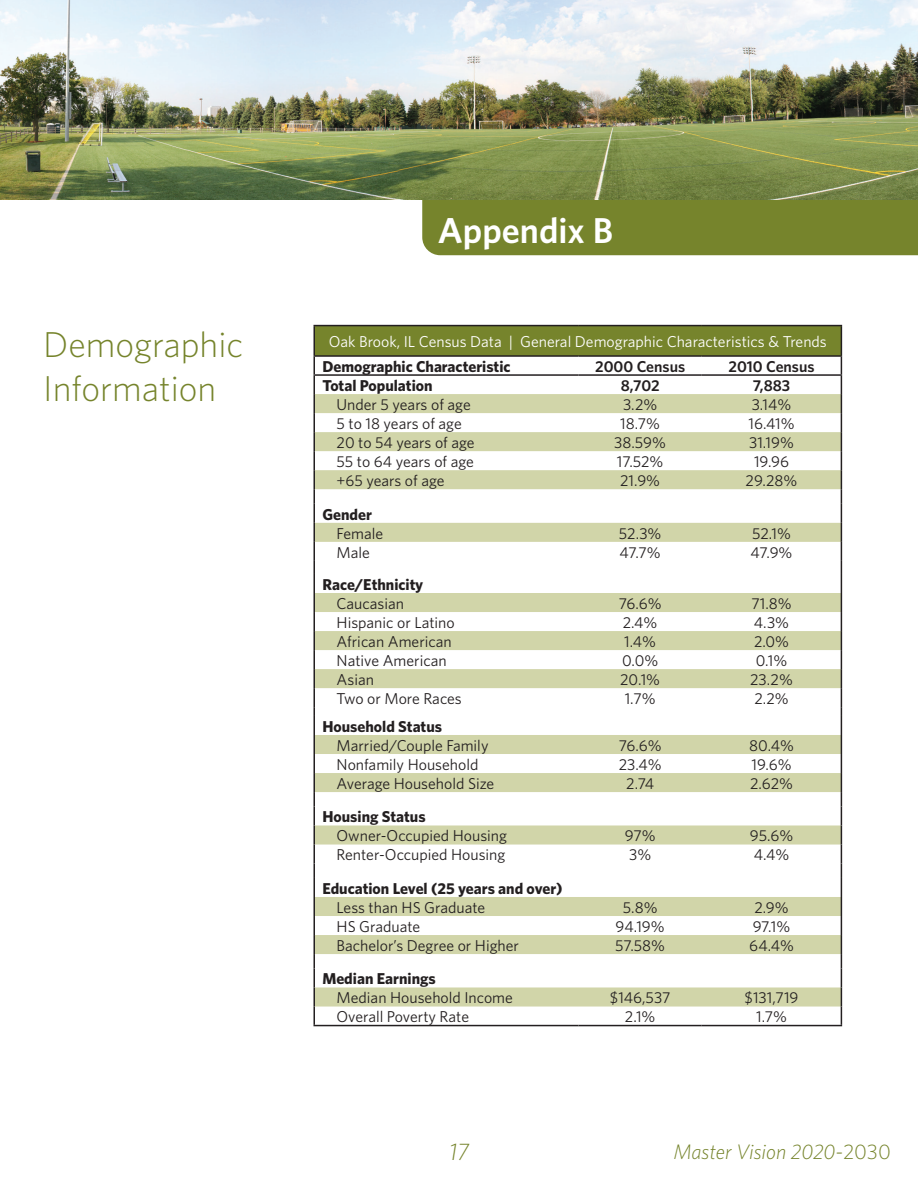
<style>
.page{position:relative;width:918px;height:1188px;background:#fff}
.page>*{position:absolute;margin:0;border:0;box-sizing:border-box;transform-origin:0 0}
.t1{font:300 36px/43.2px "Whitney";color:#76842c}
.t2{font:600 36px "Whitney";color:#fff}
.t3{font:italic 300 24px "Whitney";color:#76842c}
.t4{font:italic 300 21px "Whitney";color:#76842c}
.Body_Text{font:15.75px "Whitney";color:#231f20}
.Body_Text-2{font:700 15.75px "Whitney";color:#231f20}
.Body_Text-3{font:15.75px "Whitney";color:#fff}
.Body_Text-4{font:600 15.75px "Whitney";color:#231f20}
.s1{font-style:normal}
</style>
<div class="page">
<div style="left:422px;top:200px;width:496px;height:55px;background:#76842c"></div>
<img style="left:0;top:0;width:918px;height:200px">
<div style="left:314px;top:326px;width:527px;height:30px;background:#76842c"></div>
<svg style="left:315px;top:394px;width:526px;height:613px"></svg>
<hr style="left:313px;top:325px;width:266px;height:1px;background:#231f20">
<hr style="left:313px;top:326px;width:2px;height:29px;background:#231f20">
<hr style="left:579px;top:325px;width:123px;height:1px;background:#231f20">
<hr style="left:702px;top:325px;width:140px;height:1px;background:#231f20">
<hr style="left:313px;top:806px;width:2px;height:20px;background:#231f20">
<svg style="left:313px;top:826px;width:2px;height:142px"></svg>
<hr style="left:313px;top:968px;width:2px;height:20px;background:#231f20">
<svg style="left:313px;top:988px;width:2px;height:37px"></svg>
<hr style="left:313px;top:1025px;width:266px;height:1px;background:#231f20">
<hr style="left:579px;top:1025px;width:123px;height:1px;background:#231f20">
<hr style="left:702px;top:1025px;width:140px;height:1px;background:#231f20">
<hr style="left:313px;top:355px;width:266px;height:2px;background:#231f20">
<svg style="left:313px;top:357px;width:2px;height:449px"></svg>
<hr style="left:579px;top:355px;width:123px;height:2px;background:#231f20">
<hr style="left:702px;top:355px;width:140px;height:2px;background:#231f20">
<svg style="left:841px;top:326px;width:1px;height:699px"></svg>
<hr style="left:313px;top:374px;width:266px;height:2px;background:#231f20">
<hr style="left:579px;top:374px;width:123px;height:2px;background:#231f20">
<hr style="left:702px;top:374px;width:140px;height:2px;background:#231f20">
<p class="t1" style="left:43px;top:322px;width:202px">Demographic<br>Information</p>
<p class="t2" style="left:438px;top:206px;width:177px">Appendix B</p>
<p class="Body_Text-3" style="left:329px;top:331px;width:500px">Oak Brook, IL Census Data | General Demographic Characteristics &amp; Trends</p>
<p class="Body_Text-2" style="left:322px;top:356px;width:190px">Demographic Characteristic</p>
<p class="Body_Text-4" style="left:595px;top:356px;width:92px">2000 Census</p>
<p class="Body_Text-4" style="left:729px;top:356px;width:88px">2010 Census</p>
<p class="Body_Text-2" style="left:322px;top:375px;width:112px">Total Population</p>
<p class="Body_Text-4" style="left:621px;top:375px;width:41px">8,702</p>
<p class="Body_Text-4" style="left:753px;top:375px;width:39px">7,883</p>
<p class="Body_Text" style="left:337px;top:394px;width:136px">Under 5 years of age</p>
<p class="Body_Text" style="left:623px;top:394px;width:36px">3.2%</p>
<p class="Body_Text" style="left:752px;top:394px;width:41px">3.14%</p>
<p class="Body_Text" style="left:337px;top:413px;width:127px">5 to 18 years of age</p>
<p class="Body_Text" style="left:620px;top:413px;width:41px">18.7%</p>
<p class="Body_Text" style="left:749px;top:413px;width:48px">16.41%</p>
<p class="Body_Text" style="left:337px;top:432px;width:140px">20 to 54 years of age</p>
<p class="Body_Text" style="left:614px;top:432px;width:53px">38.59%</p>
<p class="Body_Text" style="left:749px;top:432px;width:46px">31.19%</p>
<p class="Body_Text" style="left:337px;top:451px;width:139px">55 to 64 years of age</p>
<p class="Body_Text" style="left:617px;top:451px;width:48px">17.52%</p>
<p class="Body_Text" style="left:754px;top:451px;width:37px">19.96</p>
<p class="Body_Text" style="left:337px;top:470px;width:110px">+65 years of age</p>
<p class="Body_Text" style="left:620px;top:470px;width:41px">21.9%</p>
<p class="Body_Text" style="left:746px;top:470px;width:53px">29.28%</p>
<p class="Body_Text-2" style="left:322px;top:504px;width:51px">Gender</p>
<p class="Body_Text" style="left:337px;top:523px;width:48px">Female</p>
<p class="Body_Text" style="left:619px;top:523px;width:44px">52.3%</p>
<p class="Body_Text" style="left:752px;top:523px;width:40px">52.1%</p>
<p class="Body_Text" style="left:337px;top:542px;width:35px">Male</p>
<p class="Body_Text" style="left:620px;top:542px;width:43px">47.7%</p>
<p class="Body_Text" style="left:751px;top:542px;width:43px">47.9%</p>
<p class="Body_Text-2" style="left:322px;top:574px;width:103px">Race/Ethnicity</p>
<p class="Body_Text" style="left:337px;top:593px;width:69px">Caucasian</p>
<p class="Body_Text" style="left:619px;top:593px;width:44px">76.6%</p>
<p class="Body_Text" style="left:751px;top:593px;width:42px">71.8%</p>
<p class="Body_Text" style="left:337px;top:612px;width:120px">Hispanic or Latino</p>
<p class="Body_Text" style="left:623px;top:612px;width:36px">2.4%</p>
<p class="Body_Text" style="left:754px;top:612px;width:37px">4.3%</p>
<p class="Body_Text" style="left:337px;top:631px;width:117px">African American</p>
<p class="Body_Text" style="left:624px;top:631px;width:33px">1.4%</p>
<p class="Body_Text" style="left:754px;top:631px;width:37px">2.0%</p>
<p class="Body_Text" style="left:337px;top:650px;width:112px">Native American</p>
<p class="Body_Text" style="left:622px;top:650px;width:38px">0.0%</p>
<p class="Body_Text" style="left:756px;top:650px;width:33px">0.1%</p>
<p class="Body_Text" style="left:337px;top:669px;width:39px">Asian</p>
<p class="Body_Text" style="left:620px;top:669px;width:41px">20.1%</p>
<p class="Body_Text" style="left:750px;top:669px;width:44px">23.2%</p>
<p class="Body_Text" style="left:337px;top:688px;width:127px">Two or More Races</p>
<p class="Body_Text" style="left:625px;top:688px;width:32px">1.7%</p>
<p class="Body_Text" style="left:754px;top:688px;width:36px">2.2%</p>
<p class="Body_Text-2" style="left:322px;top:716px;width:121px">Household Status</p>
<p class="Body_Text" style="left:337px;top:735px;width:153px">Married/Couple Family</p>
<p class="Body_Text" style="left:619px;top:735px;width:44px">76.6%</p>
<p class="Body_Text" style="left:749px;top:735px;width:46px">80.4%</p>
<p class="Body_Text" style="left:337px;top:754px;width:143px">Nonfamily Household</p>
<p class="Body_Text" style="left:619px;top:754px;width:44px">23.4%</p>
<p class="Body_Text" style="left:752px;top:754px;width:42px">19.6%</p>
<p class="Body_Text" style="left:337px;top:773px;width:159px">Average Household Size</p>
<p class="Body_Text" style="left:626px;top:773px;width:29px">2.74</p>
<p class="Body_Text" style="left:750px;top:773px;width:44px">2.62%</p>
<p class="Body_Text-2" style="left:322px;top:806px;width:105px">Housing Status</p>
<p class="Body_Text" style="left:337px;top:825px;width:172px">Owner-Occupied Housing</p>
<p class="Body_Text" style="left:625px;top:825px;width:32px">97%</p>
<p class="Body_Text" style="left:750px;top:825px;width:45px">95.6%</p>
<p class="Body_Text" style="left:337px;top:844px;width:170px">Renter-Occupied Housing</p>
<p class="Body_Text" style="left:629px;top:844px;width:24px">3%</p>
<p class="Body_Text" style="left:754px;top:844px;width:37px">4.4%</p>
<p class="Body_Text-2" style="left:322px;top:878px;width:242px">Education Level (25 years and over)</p>
<p class="Body_Text" style="left:337px;top:897px;width:150px">Less than HS Graduate</p>
<p class="Body_Text" style="left:623px;top:897px;width:36px">5.8%</p>
<p class="Body_Text" style="left:754px;top:897px;width:36px">2.9%</p>
<p class="Body_Text" style="left:337px;top:916px;width:85px">HS Graduate</p>
<p class="Body_Text" style="left:616px;top:916px;width:51px">94.19%</p>
<p class="Body_Text" style="left:753px;top:916px;width:39px">97.1%</p>
<p class="Body_Text" style="left:337px;top:935px;width:184px">Bachelor’s Degree or Higher</p>
<p class="Body_Text" style="left:615px;top:935px;width:51px">57.58%</p>
<p class="Body_Text" style="left:749px;top:935px;width:46px">64.4%</p>
<p class="Body_Text-2" style="left:322px;top:968px;width:115px">Median Earnings</p>
<p class="Body_Text" style="left:337px;top:987px;width:178px">Median Household Income</p>
<p class="Body_Text" style="left:610px;top:987px;width:62px">$146,537</p>
<p class="Body_Text" style="left:745px;top:987px;width:56px">$131,719</p>
<p class="Body_Text" style="left:337px;top:1006px;width:134px">Overall Poverty Rate</p>
<p class="Body_Text" style="left:625px;top:1006px;width:32px">2.1%</p>
<p class="Body_Text" style="left:756px;top:1006px;width:32px">1.7%</p>
<h2 class="t3" style="left:449px;top:1135px;width:21px">17</h2>
<h3 class="t4" style="left:673px;top:1138px;width:219px">Master Vision 2020-<span class="s1">2030</span></h3>
</div>
